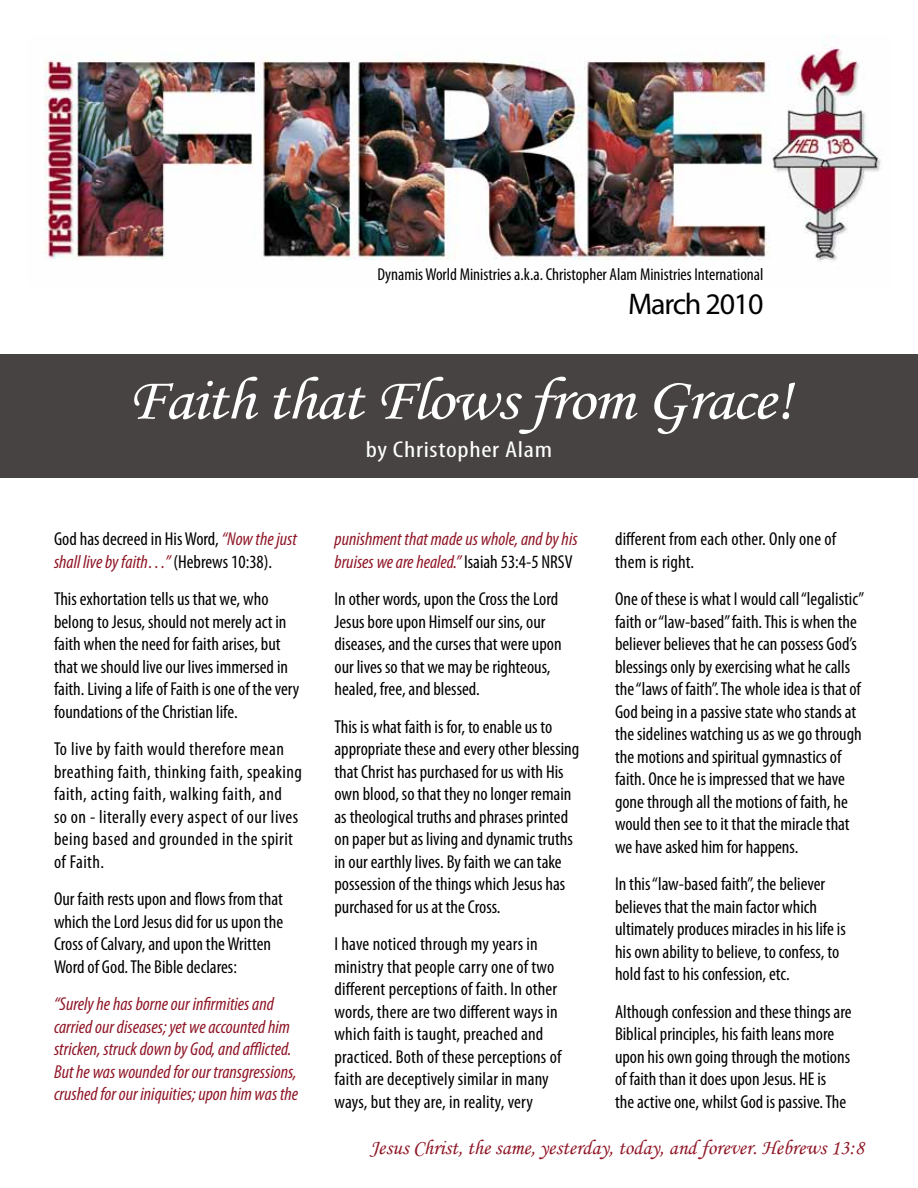
<style>
.page{position:relative;width:918px;height:1188px;background:#fff}
.page>*{position:absolute;margin:0;border:0;box-sizing:border-box;transform-origin:0 0}
.t1{font:60.75px "Monotype Corsiva";letter-spacing:-.025em;color:#fff;scale:1.11 1}
.t2{font:30px "Myriad Pro";letter-spacing:-.04em;color:#000}
.t3{font:condensed 22.95px "Myriad Pro";letter-spacing:.025em;color:#fff;scale:1.22 1}
.t4{font:21px "Monotype Corsiva";color:#901727}
.t5{font:condensed 18.75px/22.5px "Myriad Pro";color:#000}
.t6{font:italic condensed 18.75px/22.5px "Myriad Pro";color:#901727}
.t7{font:condensed 18.75px/22.5px "Myriad Pro";letter-spacing:.025em;color:#000}
.t8{font:condensed 17.25px "Myriad Pro";color:#000}
.s1{font-style:italic;color:#901727}
.s2{font-style:normal;color:#000}
</style>
<div class="page">
<img style="left:44px;top:36px;width:837px;height:226px">
<div style="left:0;top:354px;width:918px;height:124px;background:#464342"></div>
<p class="t8" style="left:377px;top:264px;width:388px">Dynamis World Ministries a.k.a. Christopher Alam Ministries International</p>
<h2 class="t2" style="left:628px;top:286px;width:137px">March 2010</h2>
<h1 class="t1" style="left:127px;top:363px;width:601px">Faith that Flows from Grace!</h1>
<p class="t3" style="left:366px;top:436px;width:154px">by Christopher Alam</p>
<p class="t5" style="left:54px;top:527px;width:245px">God has decreed in His Word, <span class="s1">“Now the just shall live by faith…”</span> (Hebrews 10:38).</p>
<p class="t5" style="left:54px;top:587px;width:247px">This exhortation tells us that we, who belong to Jesus, should not merely act in faith when the need for faith arises, but that we should live our lives immersed in faith. Living a life of Faith is one of the very foundations of the Christian life.</p>
<p class="t7" style="left:54px;top:737px;width:250px">To live by faith would therefore mean breathing faith, thinking faith, speaking faith, acting faith, walking faith, and<br>so on - literally every aspect of our lives being based and grounded in the spirit of Faith.</p>
<p class="t5" style="left:54px;top:887px;width:231px">Our faith rests upon and flows from that which the Lord Jesus did for us upon the Cross of Calvary, and upon the Written Word of God. The Bible declares:</p>
<p class="t6" style="left:54px;top:992px;width:246px">“Surely he has borne our infirmities and carried our diseases; yet we accounted him stricken, struck down by God, and afflicted.<br>But he was wounded for our transgressions, crushed for our iniquities; upon him was the</p>
<p class="t5" style="left:615px;top:527px;width:223px">different from each other. Only one of them is right.</p>
<p class="t5" style="left:615px;top:587px;width:251px">One of these is what I would call “legalistic” faith or “law-based” faith. This is when the believer believes that he can possess God’s blessings only by exercising what he calls the “laws of faith”. The whole idea is that of God being in a passive state who stands at the sidelines watching us as we go through the motions and spiritual gymnastics of faith. Once he is impressed that we have gone through all the motions of faith, he would then see to it that the miracle that we have asked him for happens.</p>
<p class="t5" style="left:615px;top:872px;width:232px">In this “law-based faith”, the believer believes that the main factor which ultimately produces miracles in his life is his own ability to believe, to confess, to hold fast to his confession, etc.</p>
<p class="t5" style="left:615px;top:1000px;width:238px">Although confession and these things are Biblical principles, his faith leans more upon his own going through the motions of faith than it does upon Jesus. HE is<br>the active one, whilst God is passive. The</p>
<p class="t4" style="left:370px;top:1135px;width:496px">Jesus Christ, the same, yesterday, today, and forever. Hebrews 13:8</p>
<p class="t6" style="left:334px;top:527px;width:245px">punishment that made us whole, and by his bruises we are healed.” <span class="s2">Isaiah 53:4-5 NRSV</span></p>
<p class="t5" style="left:334px;top:587px;width:229px">In other words, upon the Cross the Lord Jesus bore upon Himself our sins, our diseases, and the curses that were upon our lives so that we may be righteous, healed, free, and blessed.</p>
<p class="t5" style="left:334px;top:715px;width:246px">This is what faith is for, to enable us to appropriate these and every other blessing that Christ has purchased for us with His own blood, so that they no longer remain as theological truths and phrases printed on paper but as living and dynamic truths in our earthly lives. By faith we can take possession of the things which Jesus has purchased for us at the Cross.</p>
<p class="t5" style="left:334px;top:932px;width:228px">I have noticed through my years in ministry that people carry one of two different perceptions of faith. In other words, there are two different ways in which faith is taught, preached and practiced. Both of these perceptions of faith are deceptively similar in many ways, but they are, in reality, very</p>
</div>
